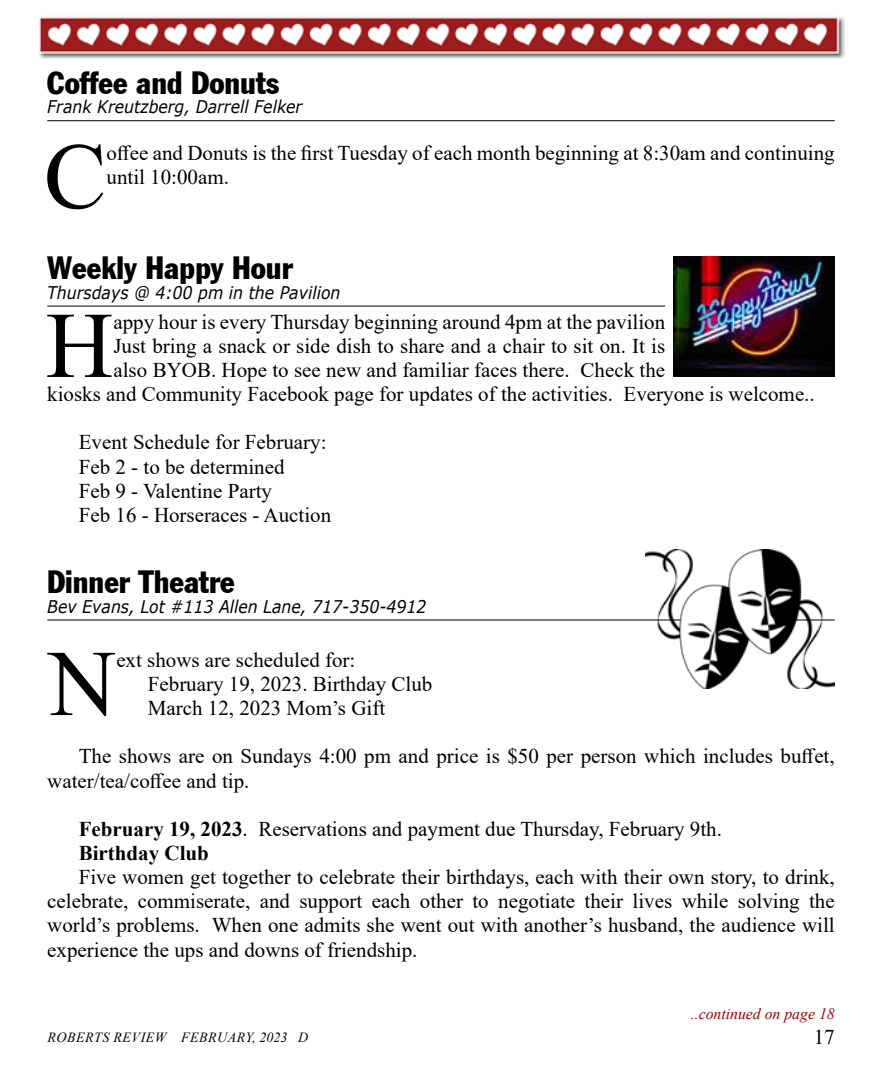
<style>
.page{position:relative;width:882px;height:1071px;background:#fff}
.page>*{position:absolute;margin:0;border:0;box-sizing:border-box;transform-origin:0 0}
.t1{font:93.98px "Times New Roman";color:#000}
.t2{font:31.5px "Franklin Gothic Condensed";color:#000}
.t3{font:21px/24.2px "Times New Roman";color:#000}
.t4{font:italic 17.5px "Verdana";color:#000;scale:.9 1}
.t5{font:italic 15.75px "Times New Roman";color:#9e0000}
.t6{font:italic 14px "Times New Roman";letter-spacing:.035em;color:#000}
.s1{font-weight:700}
</style>
<div class="page">
<img style="left:39px;top:17px;width:806px;height:41px">
<hr style="left:47px;top:306px;width:618px;height:1px;background:#000">
<img style="left:674px;top:257px;width:161px;height:120px">
<hr style="left:47px;top:120px;width:788px;height:1px;background:#000">
<hr style="left:47px;top:620px;width:788px;height:1px;background:#000">
<img style="left:645px;top:550px;width:190px;height:139px">
<h2 class="t2" style="left:47px;top:64px;width:234px">Coffee and Donuts</h2>
<p class="t4" style="left:47px;top:95px;width:285px">Frank Kreutzberg, Darrell Felker</p>
<h1 class="t1" style="left:44px;top:110px;width:64px">C</h1>
<p class="t3" style="left:107px;top:140px;width:730px">offee and Donuts is the first Tuesday of each month beginning at 8:30am and continuing until 10:00am.</p>
<h2 class="t2" style="left:47px;top:249px;width:247px">Weekly Happy Hour</h2>
<p class="t4" style="left:47px;top:280px;width:327px">Thursdays @ 4:00 pm in the Pavilion</p>
<h1 class="t1" style="left:46px;top:279px;width:69px">H</h1>
<p class="t3" style="left:113px;top:309px;width:553px">appy hour is every Thursday beginning around 4pm at the pavilion</p>
<p class="t3" style="left:113px;top:333px;width:553px">Just bring a snack or side dish to share and a chair to sit on. It is</p>
<p class="t3" style="left:113px;top:357px;width:553px">also BYOB. Hope to see new and familiar faces there. Check the</p>
<p class="t3" style="left:47px;top:381px;width:769px">kiosks and Community Facebook page for updates of the activities. Everyone is welcome..</p>
<p class="t3" style="left:79px;top:430px;width:254px">Event Schedule for February:<br>Feb 2 - to be determined<br>Feb 9 - Valentine Party<br>Feb 16 - Horseraces - Auction</p>
<h2 class="t2" style="left:47px;top:563px;width:189px">Dinner Theatre</h2>
<p class="t4" style="left:47px;top:594px;width:423px">Bev Evans, Lot #113 Allen Lane, 717-350-4912</p>
<h1 class="t1" style="left:48px;top:617px;width:69px">N</h1>
<p class="t3" style="left:148px;top:647px;width:286px;text-indent:-32px">ext shows are scheduled for:<br>February 19, 2023. Birthday Club<br>March 12, 2023 Mom’s Gift</p>
<p class="t3" style="left:47px;top:744px;width:789px;text-indent:32px">The shows are on Sundays 4:00 pm and price is $50 per person which includes buffet, water/tea/coffee and tip.</p>
<p class="t3" style="left:79px;top:816px;width:645px"><span class="s1">February 19, 2023</span>. Reservations and payment due Thursday, February 9th.<br><span class="s1">Birthday Club</span></p>
<p class="t3" style="left:47px;top:864px;width:789px;text-align:justify;text-indent:32px">Five women get together to celebrate their birthdays, each with their own story, to drink, celebrate, commiserate, and support each other to negotiate their lives while solving the world’s problems. When one admits she went out with another’s husband, the audience will experience the ups and downs of friendship.</p>
<p class="t5" style="left:691px;top:1003px;width:145px">..continued on page 18</p>
<p class="t6" style="left:47px;top:1028px;width:262px">ROBERTS REVIEW FEBRUARY, 2023 D</p>
<p class="t3" style="left:814px;top:1025px;width:22px">17</p>
</div>
